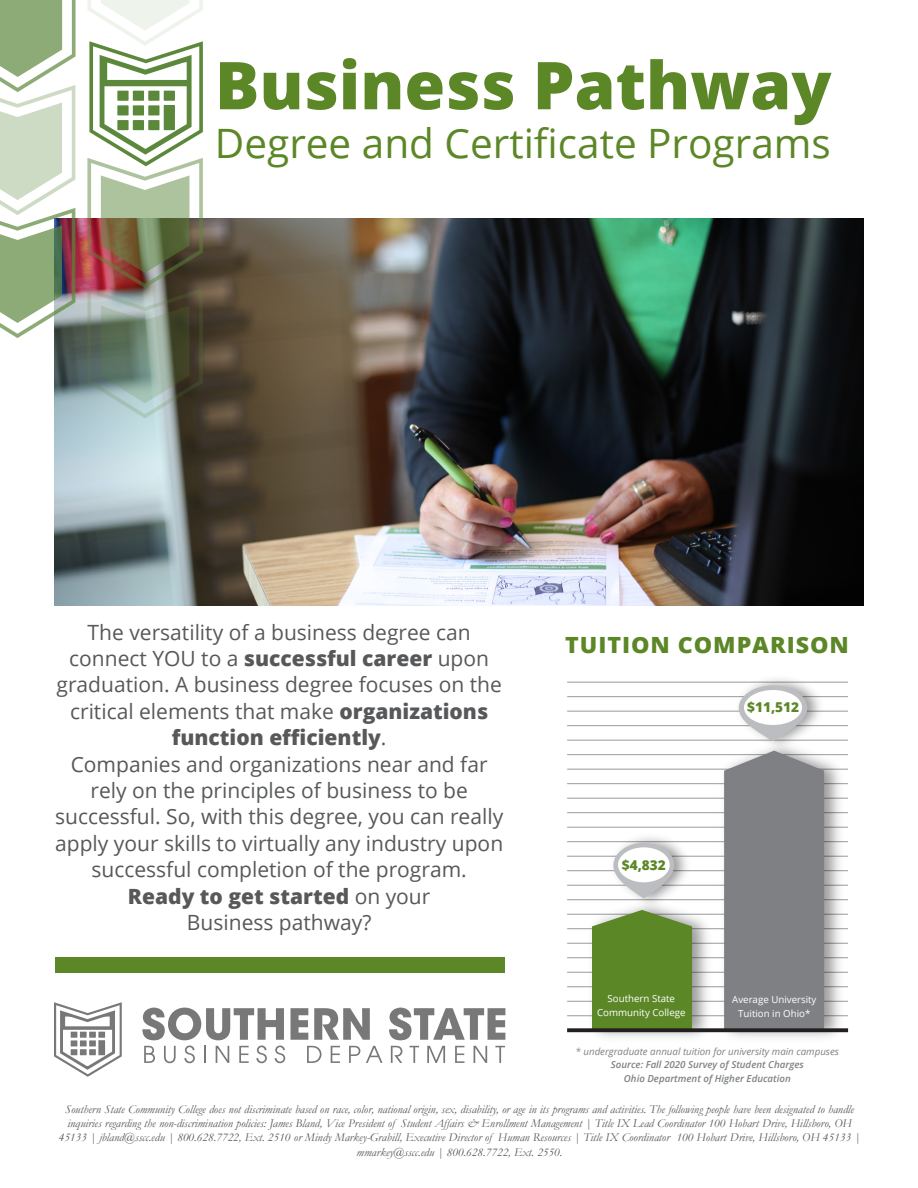
<style>
.page{position:relative;width:918px;height:1188px;background:#fff}
.page>*{position:absolute;margin:0;border:0;box-sizing:border-box;transform-origin:0 0}
.t1{font:800 66px "Open Sans";color:#5c8727}
.t2{font:40.5px "Open Sans";color:#5c8727}
.t3{font:800 22.35px "Open Sans";letter-spacing:.04em;color:#5c8727;scale:1.04 1}
.t4{font:21px/26.4px "Open Sans";color:#57585a;text-align:center}
.t5{font:800 21px "Open Sans";color:#57585a}
.t6{font:800 13.65px "Open Sans";color:#5c8727}
.Body_text{font:italic 12px/14.4px "Garamond";color:#57585a;text-align:center}
.t7{font:italic 600 9.75px/13.6px "Open Sans";color:#7e8083;text-align:center}
.t8{font:9.75px/14.4px "Open Sans";color:#fff;text-align:center}
.s1{font-weight:800}
.s2{font-weight:400}
</style>
<div class="page">
<img style="left:54px;top:219px;width:810px;height:386px">
<svg style="left:0;top:0;width:76px;height:338px"></svg>
<img style="left:87px;top:0;width:116px;height:418px">
<hr style="left:567px;top:1016px;width:281px;height:1px;background:#7e8083">
<hr style="left:567px;top:1001px;width:281px;height:1px;background:#7e8083">
<hr style="left:567px;top:986px;width:281px;height:1px;background:#7e8083">
<hr style="left:567px;top:972px;width:281px;height:1px;background:#7e8083">
<hr style="left:567px;top:957px;width:281px;height:1px;background:#7e8083">
<hr style="left:567px;top:943px;width:281px;height:1px;background:#7e8083">
<hr style="left:567px;top:928px;width:281px;height:1px;background:#7e8083">
<hr style="left:567px;top:914px;width:281px;height:1px;background:#7e8083">
<hr style="left:567px;top:899px;width:281px;height:1px;background:#7e8083">
<hr style="left:567px;top:885px;width:281px;height:1px;background:#7e8083">
<hr style="left:567px;top:870px;width:281px;height:1px;background:#7e8083">
<hr style="left:567px;top:856px;width:281px;height:1px;background:#7e8083">
<hr style="left:567px;top:841px;width:281px;height:1px;background:#7e8083">
<hr style="left:567px;top:827px;width:281px;height:1px;background:#7e8083">
<hr style="left:567px;top:812px;width:281px;height:1px;background:#7e8083">
<hr style="left:567px;top:798px;width:281px;height:1px;background:#7e8083">
<hr style="left:567px;top:783px;width:281px;height:1px;background:#7e8083">
<hr style="left:567px;top:769px;width:281px;height:1px;background:#7e8083">
<hr style="left:567px;top:754px;width:281px;height:1px;background:#7e8083">
<hr style="left:567px;top:740px;width:281px;height:1px;background:#7e8083">
<hr style="left:567px;top:725px;width:281px;height:1px;background:#7e8083">
<hr style="left:567px;top:711px;width:281px;height:1px;background:#7e8083">
<hr style="left:567px;top:696px;width:281px;height:1px;background:#7e8083">
<hr style="left:567px;top:682px;width:281px;height:1px;background:#7e8083">
<img style="left:715px;top:739px;width:133px;height:299px">
<div style="left:724px;top:751px;width:100px;height:277px;background:#7e8083"></div>
<img style="left:583px;top:894px;width:133px;height:144px">
<div style="left:592px;top:910px;width:100px;height:118px;background:#5c8727"></div>
<svg style="left:567px;top:1028px;width:281px;height:4px"></svg>
<img style="left:731px;top:679px;width:98px;height:77px">
<svg style="left:739px;top:685px;width:68px;height:56px"></svg>
<img style="left:606px;top:837px;width:90px;height:76px">
<svg style="left:613px;top:843px;width:61px;height:56px"></svg>
<div style="left:744px;top:690px;width:58px;height:35px;background:#fff;border-radius:50%"></div>
<div style="left:618px;top:847px;width:52px;height:35px;background:#fff;border-radius:50%"></div>
<svg style="left:142px;top:1008px;width:142px;height:32px"></svg>
<svg style="left:290px;top:1008px;width:18px;height:32px"></svg>
<svg style="left:314px;top:1008px;width:56px;height:32px"></svg>
<svg style="left:389px;top:1008px;width:116px;height:32px"></svg>
<svg style="left:144px;top:1046px;width:11px;height:17px"></svg>
<svg style="left:164px;top:1046px;width:12px;height:17px"></svg>
<svg style="left:184px;top:1046px;width:11px;height:17px"></svg>
<svg style="left:204px;top:1046px;width:2px;height:17px"></svg>
<svg style="left:216px;top:1046px;width:13px;height:17px"></svg>
<svg style="left:239px;top:1046px;width:10px;height:17px"></svg>
<svg style="left:256px;top:1046px;width:11px;height:17px"></svg>
<svg style="left:275px;top:1046px;width:10px;height:17px"></svg>
<svg style="left:307px;top:1046px;width:15px;height:17px"></svg>
<svg style="left:331px;top:1046px;width:9px;height:17px"></svg>
<svg style="left:349px;top:1046px;width:11px;height:17px"></svg>
<svg style="left:366px;top:1046px;width:17px;height:17px"></svg>
<svg style="left:391px;top:1046px;width:11px;height:17px"></svg>
<svg style="left:410px;top:1046px;width:9px;height:17px"></svg>
<svg style="left:427px;top:1046px;width:18px;height:17px"></svg>
<svg style="left:455px;top:1046px;width:9px;height:17px"></svg>
<svg style="left:474px;top:1046px;width:13px;height:17px"></svg>
<svg style="left:495px;top:1046px;width:10px;height:17px"></svg>
<svg style="left:54px;top:1002px;width:68px;height:75px"></svg>
<div style="left:55px;top:957px;width:450px;height:16px;background:#5c8727"></div>
<p class="t1" style="left:215px;top:35px;width:618px">Business Pathway</p>
<p class="t2" style="left:215px;top:115px;width:617px">Degree and Certificate Programs</p>
<p class="t4" style="left:88px;top:618px;width:385px">The versatility of a business degree can</p>
<p class="t4" style="left:57px;top:645px;width:447px">connect YOU to a <span class="s1">successful career</span> upon graduation. A business degree focuses on the critical elements that make <span class="s1">organizations function efficiently</span>.</p>
<p class="t4" style="left:71px;top:750px;width:418px">Companies and organizations near and far rely on the principles of business to be</p>
<p class="t4" style="left:55px;top:803px;width:450px">successful. So, with this degree, you can really apply your skills to virtually any industry upon successful completion of the program.</p>
<p class="t5" style="left:128px;top:880px;width:304px">Ready to get started <span class="s2">on your</span></p>
<p class="t4" style="left:187px;top:909px;width:186px">Business pathway?</p>
<p class="t3" style="left:565px;top:628px;width:274px">TUITION COMPARISON</p>
<p class="t6" style="left:622px;top:854px;width:46px">$4,832</p>
<p class="t6" style="left:747px;top:697px;width:54px">$11,512</p>
<p class="t8" style="left:597px;top:991px;width:90px">Southern State<br>Community College</p>
<p class="t8" style="left:732px;top:992px;width:86px">Average University<br>Tuition in Ohio*</p>
<p class="t7" style="left:576px;top:1044px;width:265px"><span class="s2">* undergraduate annual tuition for university main campuses<br></span>Source: Fall 2020 Survey of Student Charges<br>Ohio Department of Higher Education</p>
<p class="Body_text" style="left:59px;top:1101px;width:803px">Southern State Community College does not discriminate based on race, color, national origin, sex, disability, or age in its programs and activities. The following people have been designated to handle inquiries regarding the non-discrimination policies: James Bland, Vice President of Student Affairs &amp; Enrollment Management | Title IX Lead Coordinator 100 Hobart Drive, Hillsboro, OH 45133 | jbland@sscc.edu | 800.628.7722, Ext. 2510 or Mindy Markey-Grabill, Executive Director of Human Resources | Title IX Coordinator 100 Hobart Drive, Hillsboro, OH 45133 | mmarkey@sscc.edu | 800.628.7722, Ext. 2550.</p>
</div>
